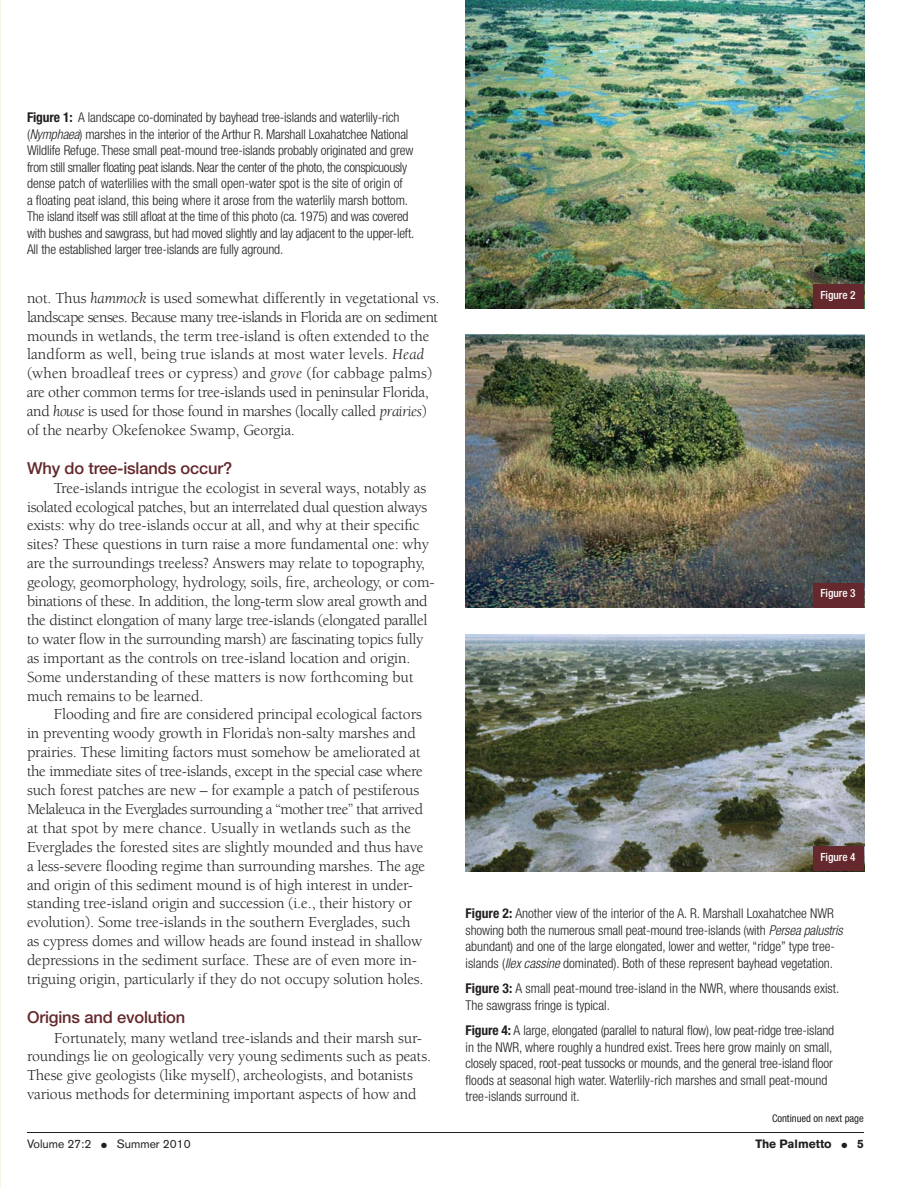
<style>
.page{position:relative;width:918px;height:1188px;background:#fff}
.page>*{position:absolute;margin:0;border:0;box-sizing:border-box;transform-origin:0 0}
.t1{font:500 16.5px "Helvetica Neue LT Std";letter-spacing:-.01em;color:#65292d}
.t2{font:15.75px/18.9px "Berkeley";letter-spacing:-.01em;color:#231f20}
.t3{font:300 condensed 13.5px/16.5px "Helvetica Neue LT Std";letter-spacing:-.01em;color:#231f20}
.t4{font:12px "Akzidenz Grotesk BE";color:#231f20}
.t5{font:700 12px "Akzidenz Grotesk BE";color:#231f20}
.t6{font:500 condensed 11.25px "Helvetica Neue LT Std";color:#fff}
.t7{font:condensed 10.5px "Helvetica Neue LT Std";color:#231f20}
.s1{font-weight:700}
.s2{font-style:italic}
</style>
<div class="page">
<hr style="left:27px;top:1132px;width:837px;height:1px;background:#231f20">
<img style="left:466px;top:0;width:398px;height:309px">
<div style="left:813px;top:284px;width:51px;height:25px;background:#65292d"></div>
<img style="left:466px;top:335px;width:398px;height:273px">
<div style="left:813px;top:583px;width:51px;height:25px;background:#65292d"></div>
<img style="left:466px;top:635px;width:398px;height:236px">
<div style="left:813px;top:847px;width:51px;height:24px;background:#65292d"></div>
<p class="t3" style="left:27px;top:110px;width:389px"><span class="s1">Figure 1:</span> A landscape co-dominated by bayhead tree-islands and waterlily-rich (<span class="s2">Nymphaea</span>) marshes in the interior of the Arthur R. Marshall Loxahatchee National Wildlife Refuge. These small peat-mound tree-islands probably originated and grew from still smaller floating peat islands. Near the center of the photo, the conspicuously dense patch of waterlilies with the small open-water spot is the site of origin of<br>a floating peat island, this being where it arose from the waterlily marsh bottom.<br>The island itself was still afloat at the time of this photo (ca. 1975) and was covered with bushes and sawgrass, but had moved slightly and lay adjacent to the upper-left.<br>All the established larger tree-islands are fully aground.</p>
<p class="t2" style="left:27px;top:290px;width:414px">not. Thus <span class="s2">hammock</span> is used somewhat differently in vegetational vs. landscape senses. Because many tree-islands in Florida are on sediment mounds in wetlands, the term tree-island is often extended to the landform as well, being true islands at most water levels. <span class="s2">Head </span>(when broadleaf trees or cypress) and <span class="s2">grove</span> (for cabbage palms) are other common terms for tree-islands used in peninsular Florida, and <span class="s2">house</span> is used for those found in marshes (locally called <span class="s2">prairies</span>) of the nearby Okefenokee Swamp, Georgia.</p>
<p class="t1" style="left:27px;top:462px;width:207px">Why do tree-islands occur?</p>
<p class="t2" style="left:27px;top:480px;width:409px;text-indent:27px">Tree-islands intrigue the ecologist in several ways, notably as isolated ecological patches, but an interrelated dual question always exists: why do tree-islands occur at all, and why at their specific sites? These questions in turn raise a more fundamental one: why are the surroundings treeless? Answers may relate to topography, geology, geomorphology, hydrology, soils, fire, archeology, or com&shy;binations of these. In addition, the long-term slow areal growth and the distinct elongation of many large tree-islands (elongated parallel to water flow in the surrounding marsh) are fascinating topics fully as important as the controls on tree-island location and origin.<br>Some understanding of these matters is now forthcoming but much remains to be learned.</p>
<p class="t2" style="left:27px;top:706px;width:400px;text-indent:27px">Flooding and fire are considered principal ecological factors in preventing woody growth in Florida’s non-salty marshes and prairies. These limiting factors must somehow be ameliorated at the immediate sites of tree-islands, except in the special case where such forest patches are new – for example a patch of pestiferous Melaleuca in the Everglades surrounding a “mother tree” that arrived at that spot by mere chance. Usually in wetlands such as the Everglades the forested sites are slightly mounded and thus have a less-severe flooding regime than surrounding marshes. The age and origin of this sediment mound is of high interest in under&shy;standing tree-island origin and succession (i.e., their history or evolution). Some tree-islands in the southern Everglades, such as cypress domes and willow heads are found instead in shallow depressions in the sediment surface. These are of even more in&shy;triguing origin, particularly if they do not occupy solution holes.</p>
<p class="t1" style="left:27px;top:1011px;width:160px">Origins and evolution</p>
<p class="t2" style="left:27px;top:1030px;width:406px;text-indent:27px">Fortunately, many wetland tree-islands and their marsh sur&shy;roundings lie on geologically very young sediments such as peats.<br>These give geologists (like myself), archeologists, and botanists various methods for determining important aspects of how and</p>
<p class="t6" style="left:820px;top:291px;width:37px">Figure 2</p>
<p class="t6" style="left:820px;top:589px;width:37px">Figure 3</p>
<p class="t6" style="left:820px;top:853px;width:37px">Figure 4</p>
<p class="t3" style="left:466px;top:906px;width:379px"><span class="s1">Figure 2:</span> Another view of the interior of the A. R. Marshall Loxahatchee NWR showing both the numerous small peat-mound tree-islands (with <span class="s2">Persea palustris </span>abundant) and one of the large elongated, lower and wetter, “ridge” type tree&shy;islands (<span class="s2">Ilex cassine</span> dominated). Both of these represent bayhead vegetation.</p>
<p class="t3" style="left:466px;top:981px;width:375px"><span class="s1">Figure 3:</span> A small peat-mound tree-island in the NWR, where thousands exist.<br>The sawgrass fringe is typical.</p>
<p class="t3" style="left:466px;top:1023px;width:370px"><span class="s1">Figure 4:</span> A large, elongated (parallel to natural flow), low peat-ridge tree-island in the NWR, where roughly a hundred exist. Trees here grow mainly on small, closely spaced, root-peat tussocks or mounds, and the general tree-island floor floods at seasonal high water. Waterlily-rich marshes and small peat-mound tree-islands surround it.</p>
<p class="t7" style="left:772px;top:1114px;width:93px">Continued on next page</p>
<p class="t4" style="left:27px;top:1139px;width:165px">Volume 27:2 ● Summer 2010</p>
<p class="t5" style="left:756px;top:1139px;width:110px">The Palmetto ● 5</p>
</div>
